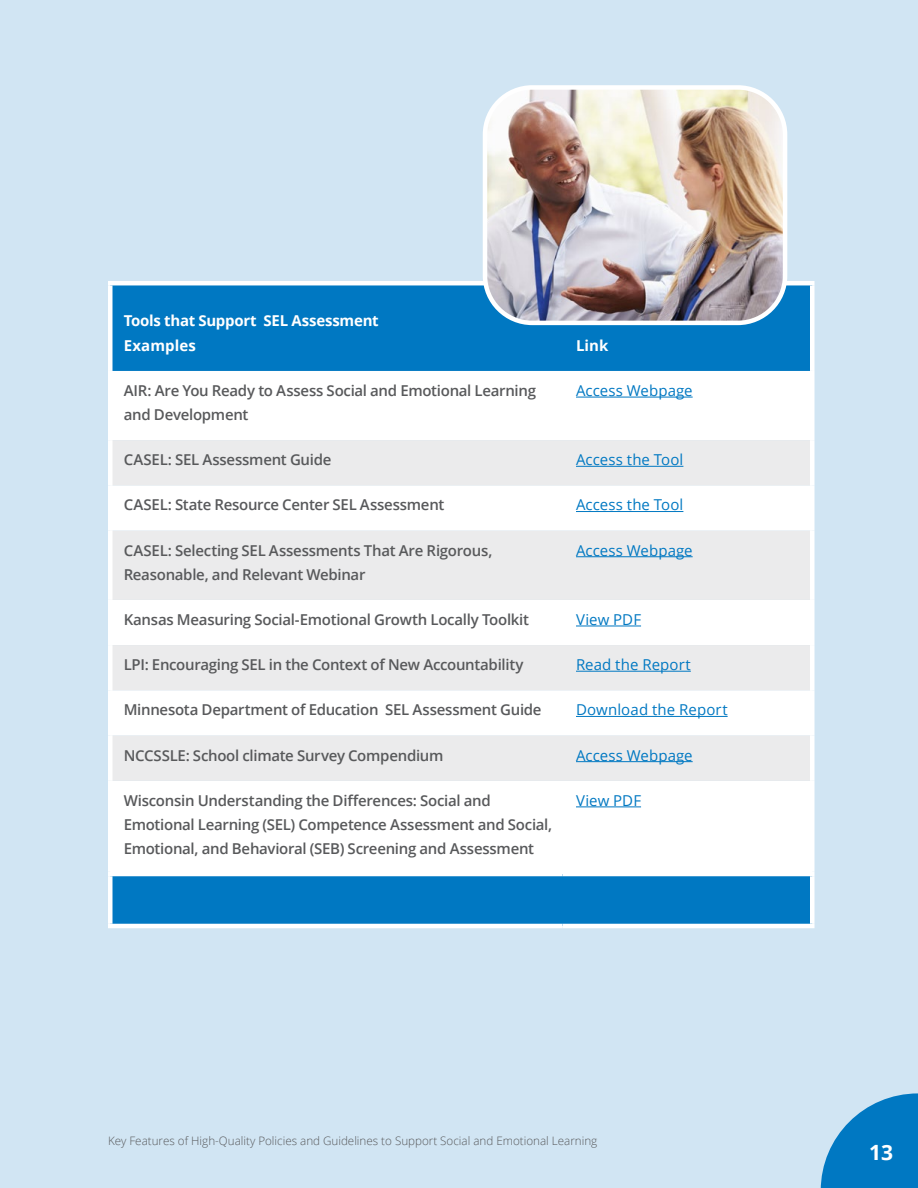
<style>
.page{position:relative;width:918px;height:1188px;background:#d1e5f3}
.page>*{position:absolute;margin:0;border:0;box-sizing:border-box;transform-origin:0 0}
.t1{font:700 21px "Open Sans";color:#fff}
.t2{font:600 15px/24px "Open Sans";letter-spacing:-.02em;color:#58595b}
.t3{font:15px "Open Sans";letter-spacing:.005em;color:#0078c2}
.t4{font:700 15px/24.8px "Open Sans";letter-spacing:-.01em;color:#fff}
.t5{font:300 11.7px "Open Sans";color:#58595b}
</style>
<div class="page">
<div style="left:112px;top:285px;width:698px;height:86px;background:#0078c2"></div>
<div style="left:112px;top:371px;width:698px;height:501px;background:#fff"></div>
<svg style="left:112px;top:440px;width:698px;height:341px;background:#f2f2f3"></svg>
<div style="left:112px;top:876px;width:698px;height:48px;background:#0078c2"></div>
<hr style="left:108px;top:872px;width:454px;height:4px;background:#fff">
<hr style="left:562px;top:872px;width:252px;height:4px;background:#fff">
<hr style="left:108px;top:281px;width:454px;height:4px;background:#fff">
<hr style="left:108px;top:285px;width:4px;height:86px;background:#fff">
<hr style="left:562px;top:281px;width:252px;height:4px;background:#fff">
<hr style="left:810px;top:285px;width:4px;height:86px;background:#fff">
<hr style="left:108px;top:371px;width:4px;height:69px;background:#fff">
<hr style="left:810px;top:371px;width:4px;height:69px;background:#fff">
<hr style="left:108px;top:440px;width:4px;height:45px;background:#fff">
<hr style="left:810px;top:440px;width:4px;height:45px;background:#fff">
<hr style="left:108px;top:485px;width:4px;height:46px;background:#fff">
<hr style="left:810px;top:485px;width:4px;height:46px;background:#fff">
<hr style="left:108px;top:531px;width:4px;height:69px;background:#fff">
<hr style="left:810px;top:531px;width:4px;height:69px;background:#fff">
<hr style="left:108px;top:600px;width:4px;height:45px;background:#fff">
<hr style="left:810px;top:600px;width:4px;height:45px;background:#fff">
<hr style="left:108px;top:645px;width:4px;height:45px;background:#fff">
<hr style="left:810px;top:645px;width:4px;height:45px;background:#fff">
<hr style="left:108px;top:690px;width:4px;height:46px;background:#fff">
<hr style="left:810px;top:690px;width:4px;height:46px;background:#fff">
<hr style="left:108px;top:736px;width:4px;height:45px;background:#fff">
<hr style="left:810px;top:736px;width:4px;height:45px;background:#fff">
<hr style="left:108px;top:781px;width:4px;height:91px;background:#fff">
<hr style="left:810px;top:781px;width:4px;height:91px;background:#fff">
<hr style="left:108px;top:876px;width:4px;height:48px;background:#fff">
<hr style="left:810px;top:876px;width:4px;height:48px;background:#fff">
<hr style="left:108px;top:924px;width:454px;height:4px;background:#fff">
<hr style="left:562px;top:924px;width:252px;height:4px;background:#fff">
<hr style="left:576px;top:397px;width:117px;height:1px;background:#0078c2">
<hr style="left:576px;top:466px;width:107px;height:1px;background:#0078c2">
<hr style="left:576px;top:511px;width:107px;height:1px;background:#0078c2">
<hr style="left:576px;top:556px;width:117px;height:1px;background:#0078c2">
<hr style="left:576px;top:626px;width:65px;height:1px;background:#0078c2">
<hr style="left:576px;top:671px;width:115px;height:1px;background:#0078c2">
<hr style="left:576px;top:716px;width:152px;height:1px;background:#0078c2">
<hr style="left:576px;top:761px;width:117px;height:1px;background:#0078c2">
<hr style="left:576px;top:807px;width:65px;height:1px;background:#0078c2">
<img style="left:485px;top:90px;width:300px;height:233px">
<div style="left:483px;top:85px;width:304px;height:240px;border:4px solid #fff;border-radius:47px"></div>
<svg style="left:821px;top:1093px;width:97px;height:95px"></svg>
<p class="t4" style="left:124px;top:308px;width:257px">Tools that Support SEL Assessment<br>Examples</p>
<p class="t4" style="left:576px;top:333px;width:34px">Link</p>
<p class="t2" style="left:124px;top:378px;width:414px">AIR: Are You Ready to Assess Social and Emotional Learning and Development</p>
<p class="t3" style="left:576px;top:380px;width:118px">Access Webpage</p>
<p class="t2" style="left:124px;top:447px;width:209px">CASEL: SEL Assessment Guide</p>
<p class="t3" style="left:576px;top:449px;width:109px">Access the Tool</p>
<p class="t2" style="left:124px;top:493px;width:322px">CASEL: State Resource Center SEL Assessment</p>
<p class="t3" style="left:576px;top:495px;width:109px">Access the Tool</p>
<p class="t2" style="left:124px;top:538px;width:370px">CASEL: Selecting SEL Assessments That Are Rigorous,<br>Reasonable, and Relevant Webinar</p>
<p class="t3" style="left:576px;top:540px;width:118px">Access Webpage</p>
<p class="t2" style="left:124px;top:607px;width:407px">Kansas Measuring Social-Emotional Growth Locally Toolkit</p>
<p class="t3" style="left:576px;top:609px;width:67px">View PDF</p>
<p class="t2" style="left:124px;top:652px;width:401px">LPI: Encouraging SEL in the Context of New Accountability</p>
<p class="t3" style="left:576px;top:654px;width:116px">Read the Report</p>
<p class="t2" style="left:124px;top:698px;width:419px">Minnesota Department of Education SEL Assessment Guide</p>
<p class="t3" style="left:576px;top:700px;width:153px">Download the Report</p>
<p class="t2" style="left:124px;top:743px;width:321px">NCCSSLE: School climate Survey Compendium</p>
<p class="t3" style="left:576px;top:745px;width:118px">Access Webpage</p>
<p class="t2" style="left:124px;top:788px;width:430px">Wisconsin Understanding the Differences: Social and<br>Emotional Learning (SEL) Competence Assessment and Social,<br>Emotional, and Behavioral (SEB) Screening and Assessment</p>
<p class="t3" style="left:576px;top:790px;width:67px">View PDF</p>
<p class="t5" style="left:108px;top:1133px;width:491px">Key Features of High-Quality Policies and Guidelines to Support Social and Emotional Learning</p>
<h1 class="t1" style="left:869px;top:1137px;width:25px">13</h1>
</div>
